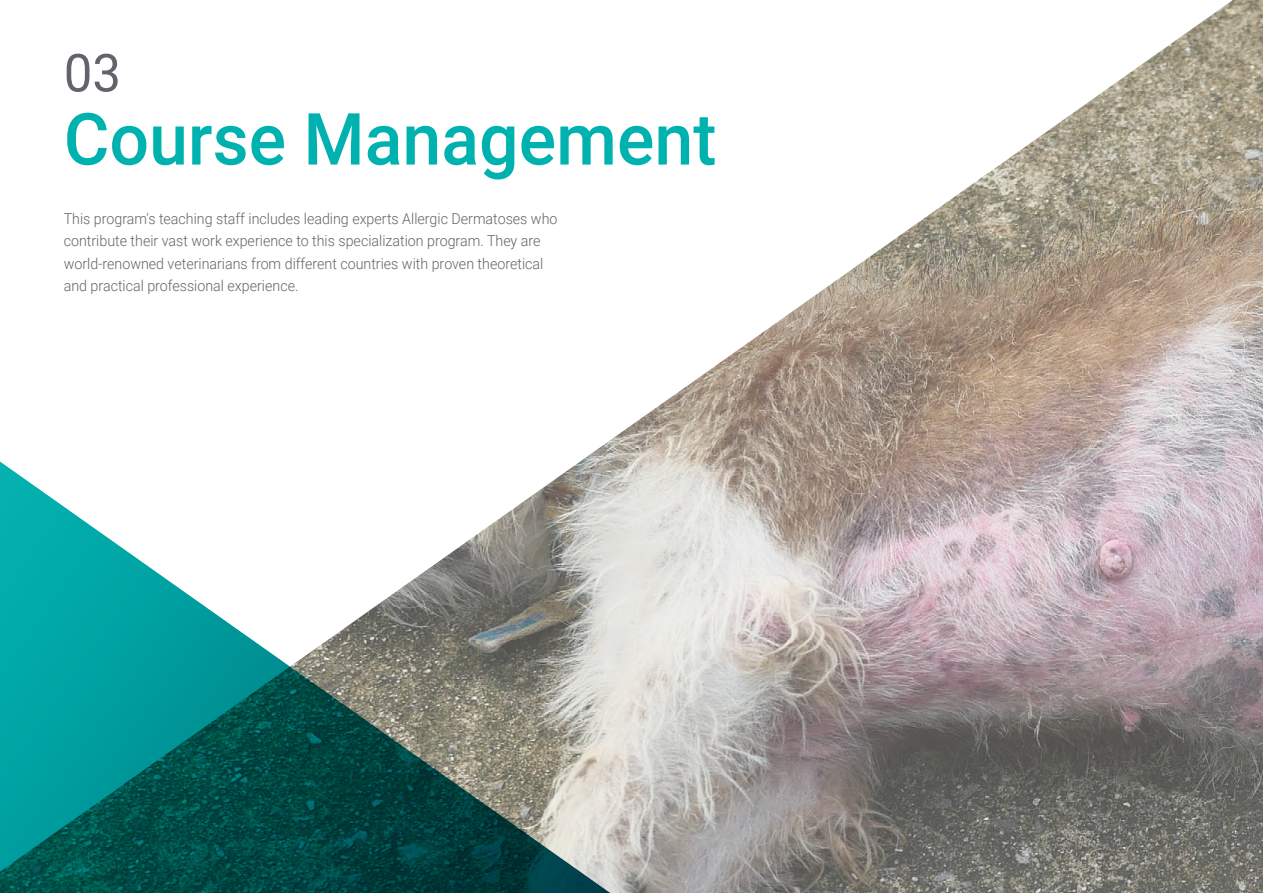
<style>
.page{position:relative;width:1263px;height:893px;background:#fff}
.page>*{position:absolute;margin:0;border:0;box-sizing:border-box;transform-origin:0 0}
.t1{font:500 72px "Roboto";color:#00b2af}
.t2{font:52.5px "Roboto";color:#61646a}
.t3{font:300 15px/22.5px "Roboto";color:#61646a;scale:.95 1}
</style>
<div class="page">
<img style="left:602px;top:0;width:661px;height:893px">
<svg style="left:0;top:446px;width:640px;height:447px"></svg>
<h2 class="t2" style="left:64px;top:36px;width:59px">03</h2>
<h1 class="t1" style="left:64px;top:89px;width:654px">Course Management</h1>
<p class="t3" style="left:64px;top:207px;width:521px">This program's teaching staff includes leading experts Allergic Dermatoses who contribute their vast work experience to this specialization program. They are world-renowned veterinarians from different countries with proven theoretical and practical professional experience.</p>
</div>
